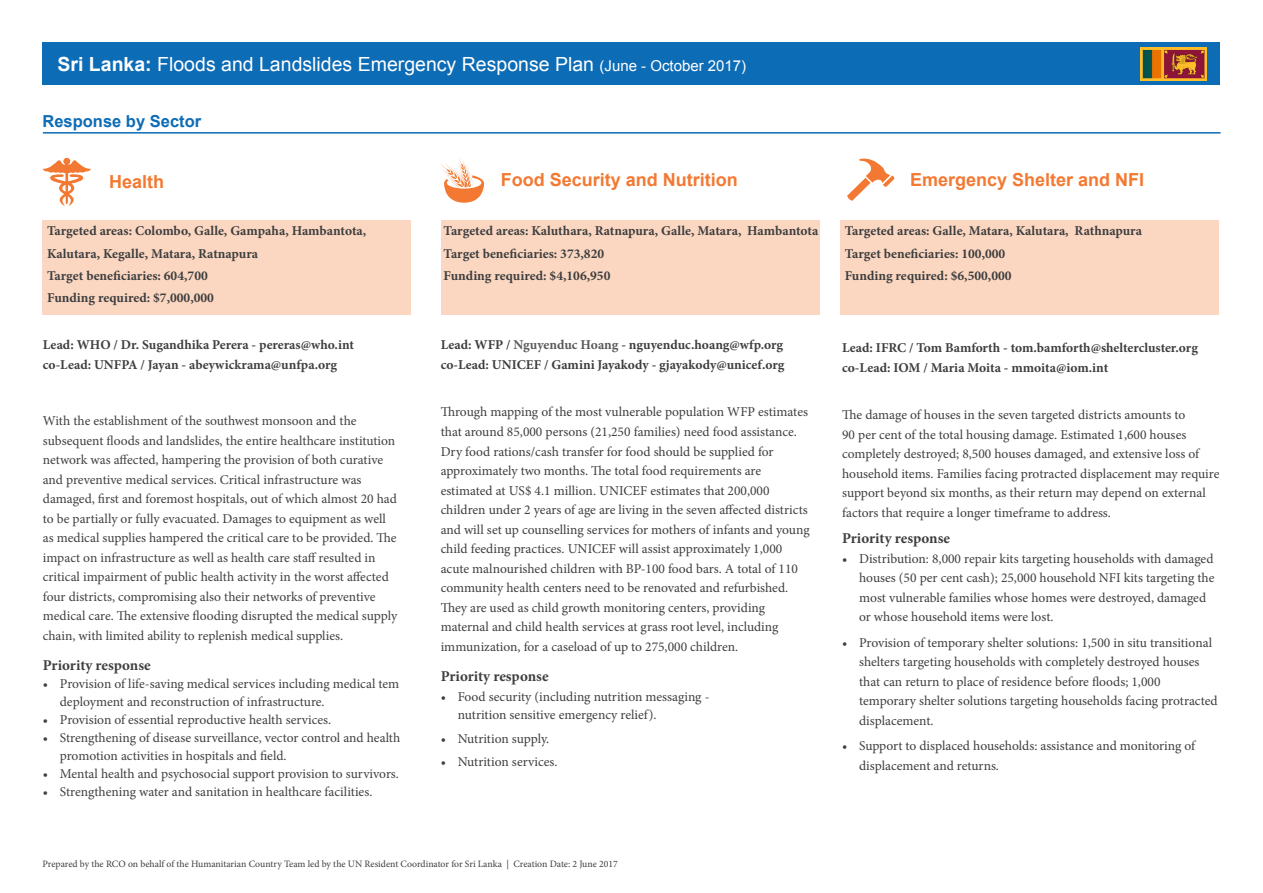
<style>
.page{position:relative;width:1263px;height:893px;background:#fff}
.page>*{position:absolute;margin:0;border:0;box-sizing:border-box;transform-origin:0 0}
.t1{font:19.5px "Arial";color:#fff}
.t2{font:700 18px "Arial";color:#f37932}
.t3{font:700 16.5px "Arial";color:#0d6cb6}
.t4{font:700 15px "Minion Pro";color:#3e3e3f}
.t5{font:700 15px "Minion Pro";color:#413f41}
.t6{font:13.5px/19.5px "Minion Pro";color:#3e3e3f}
.t7{font:13.5px/19.5px "Minion Pro";color:#413f41}
.t8{font:700 13.5px/19.5px "Minion Pro";color:#3e3e3f}
.t9{font:700 13.5px/19.5px "Minion Pro";color:#413f41}
.t10{font:9.75px "Minion Pro";color:#3e3e3f}
.s1{font-weight:700}
.s2{font-size:15px}
.s3{color:#59595c}
</style>
<div class="page">
<div style="left:43px;top:43px;width:1177px;height:42px;background:#0d6cb6"></div>
<img style="left:1141px;top:47px;width:65px;height:33px">
<hr style="left:43px;top:132px;width:1177px;height:2px;background:#0d6cb6">
<svg style="left:43px;top:158px;width:48px;height:48px"></svg>
<svg style="left:440px;top:159px;width:44px;height:44px"></svg>
<svg style="left:847px;top:158px;width:47px;height:43px"></svg>
<div style="left:43px;top:220px;width:368px;height:95px;background:#fbd7c1"></div>
<div style="left:441px;top:220px;width:379px;height:95px;background:#fbd7c1"></div>
<div style="left:841px;top:220px;width:378px;height:95px;background:#fbd7c1"></div>
<h1 class="t1" style="left:58px;top:51px;width:690px"><span class="s1">Sri Lanka:</span> Floods and Landslides Emergency Response Plan <span class="s2">(June - October 2017)</span></h1>
<p class="t3" style="left:43px;top:110px;width:160px">Response by Sector</p>
<p class="t2" style="left:109px;top:170px;width:57px">Health</p>
<p class="t8" style="left:47px;top:221px;width:321px">Targeted areas: Colombo, Galle, Gampaha, Hambantota,</p>
<p class="t8" style="left:47px;top:243px;width:212px">Kalutara, Kegalle, Matara, Ratnapura</p>
<p class="t8" style="left:47px;top:266px;width:162px">Target beneficiaries: 604,700</p>
<p class="t8" style="left:47px;top:288px;width:168px">Funding required: $7,000,000</p>
<p class="t9" style="left:43px;top:335px;width:313px">Lead: WHO / Dr. Sugandhika Perera - pereras@who.int co-Lead: UNFPA / Jayan - abeywickrama@unfpa.org</p>
<p class="t7" style="left:43px;top:411px;width:356px">With the establishment of the southwest monsoon and the subsequent floods and landslides, the entire healthcare institution network was affected, hampering the provision of both curative and preventive medical services. Critical infrastructure was damaged, first and foremost hospitals, out of which almost 20 had to be partially or fully evacuated. Damages to equipment as well as medical supplies hampered the critical care to be provided. The impact on infrastructure as well as health care staff resulted in critical impairment of public health activity in the worst affected four districts, compromising also their networks of preventive medical care. The extensive flooding disrupted the medical supply chain, with limited ability to replenish medical supplies.</p>
<p class="t5" style="left:43px;top:655px;width:109px">Priority response</p>
<p class="t7" style="left:60px;top:675px;width:341px;line-height:18px;text-indent:-17px">• Provision of life-saving medical services including medical tem deployment and reconstruction of infrastructure.</p>
<p class="t7" style="left:43px;top:710px;width:290px">• Provision of essential reproductive health services.</p>
<p class="t7" style="left:60px;top:729px;width:342px;line-height:18px;text-indent:-17px">• Strengthening of disease surveillance, vector control and health promotion activities in hospitals and field.</p>
<p class="t7" style="left:43px;top:764px;width:358px">• Mental health and psychosocial support provision to survivors.</p>
<p class="t7" style="left:43px;top:782px;width:331px">• Strengthening water and sanitation in healthcare facilities.</p>
<p class="t2" style="left:501px;top:168px;width:239px">Food Security and Nutrition</p>
<p class="t2" style="left:910px;top:168px;width:236px">Emergency Shelter and NFI</p>
<p class="t8" style="left:444px;top:221px;width:376px">Targeted areas: Kaluthara, Ratnapura, Galle, Matara, Hambantota</p>
<p class="t8" style="left:444px;top:243px;width:162px">Target beneficiaries: 373,820</p>
<p class="t8" style="left:444px;top:266px;width:168px">Funding required: $4,106,950</p>
<p class="t8" style="left:441px;top:335px;width:345px">Lead: WFP / <span class="s3">Nguyenduc Hoang</span> - nguyenduc.hoang@wfp.org co-Lead: UNICEF / Gamini Jayakody - gjayakody@unicef.org</p>
<p class="t6" style="left:441px;top:402px;width:370px">Through mapping of the most vulnerable population WFP estimates that around 85,000 persons (21,250 families) need food assistance.<br>Dry food rations/cash transfer for food should be supplied for approximately two months. The total food requirements are estimated at US$ 4.1 million. UNICEF estimates that 200,000 children under 2 years of age are living in the seven affected districts and will set up counselling services for mothers of infants and young child feeding practices. UNICEF will assist approximately 1,000 acute malnourished children with BP-100 food bars. A total of 110 community health centers need to be renovated and refurbished.<br>They are used as child growth monitoring centers, providing maternal and child health services at grass root level, including immunization, for a caseload of up to 275,000 children.</p>
<p class="t4" style="left:441px;top:666px;width:109px">Priority response</p>
<p class="t6" style="left:458px;top:687px;width:253px;line-height:18px;text-indent:-17px">• Food security (including nutrition messaging - nutrition sensitive emergency relief).</p>
<p class="t6" style="left:441px;top:728px;width:110px">• Nutrition supply.</p>
<p class="t6" style="left:441px;top:752px;width:118px">• Nutrition services.</p>
<p class="t8" style="left:845px;top:221px;width:299px">Targeted areas: Galle, Matara, Kalutara, Rathnapura</p>
<p class="t8" style="left:845px;top:243px;width:162px">Target beneficiaries: 100,000</p>
<p class="t8" style="left:845px;top:266px;width:168px">Funding required: $6,500,000</p>
<p class="t8" style="left:842px;top:338px;width:357px">Lead: IFRC / Tom Bamforth - tom.bamforth@sheltercluster.org co-Lead: IOM / Maria Moita - mmoita@iom.int</p>
<p class="t6" style="left:842px;top:405px;width:379px">The damage of houses in the seven targeted districts amounts to<br>90 per cent of the total housing damage. Estimated 1,600 houses completely destroyed; 8,500 houses damaged, and extensive loss of household items. Families facing protracted displacement may require support beyond six months, as their return may depend on external factors that require a longer timeframe to address.</p>
<p class="t4" style="left:842px;top:528px;width:109px">Priority response</p>
<p class="t6" style="left:859px;top:549px;width:357px;text-indent:-17px">• Distribution: 8,000 repair kits targeting households with damaged houses (50 per cent cash); 25,000 household NFI kits targeting the most vulnerable families whose homes were destroyed, damaged or whose household items were lost.</p>
<p class="t6" style="left:859px;top:633px;width:360px;text-indent:-17px">• Provision of temporary shelter solutions: 1,500 in situ transitional shelters targeting households with completely destroyed houses that can return to place of residence before floods; 1,000 temporary shelter solutions targeting households facing protracted displacement.</p>
<p class="t6" style="left:859px;top:736px;width:338px;text-indent:-17px">• Support to displaced households: assistance and monitoring of displacement and returns.</p>
<p class="t10" style="left:43px;top:858px;width:577px">Prepared by the RCO on behalf of the Humanitarian Country Team led by the UN Resident Coordinator for Sri Lanka | Creation Date: 2 June 2017</p>
</div>
